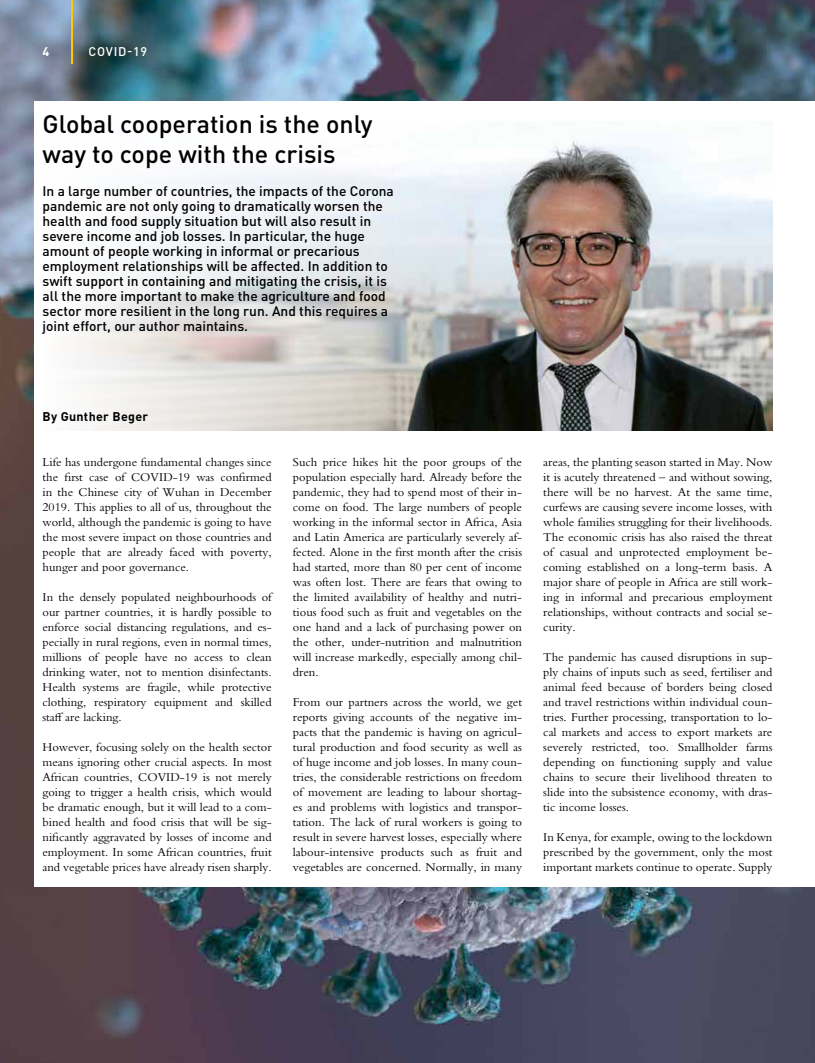
<style>
.page{position:relative;width:815px;height:1063px;background:#fff}
.page>*{position:absolute;margin:0;border:0;box-sizing:border-box;transform-origin:0 0}
.t1{font:500 25px/30px "DIN Pro";color:#000}
.t2{font:500 13.75px/15px "DIN Pro";color:#000}
.t3{font:12.5px/15px "Bembo Std";color:#000;text-align:justify}
.t4{font:700 12.5px "DIN Pro";letter-spacing:.025em;color:#000}
.t5{font:500 12.5px "DIN Pro";letter-spacing:.06em;color:#fff}
.t6{font:700 12.5px "DIN Pro";color:#fff}
</style>
<div class="page">
<img style="left:0;top:0;width:815px;height:1063px">
<hr style="left:71px;top:0;width:2px;height:64px;background:#feca03">
<div style="left:35px;top:101px;width:780px;height:785px;background:#fff"></div>
<img style="left:75px;top:127px;width:697px;height:304px">
<p class="t6" style="left:43px;top:43px;width:8px">4</p>
<p class="t5" style="left:89px;top:43px;width:60px">COVID-19</p>
<h1 class="t1" style="left:43px;top:108px;width:331px">Global cooperation is the only way to cope with the crisis</h1>
<p class="t2" style="left:43px;top:183px;width:353px">In a large number of countries, the impacts of the Corona pandemic are not only going to dramatically worsen the health and food supply situation but will also result in severe income and job losses. In particular, the huge amount of people working in informal or precarious employment relationships will be affected. In addition to swift support in containing and mitigating the crisis, it is all the more important to make the agriculture and food sector more resilient in the long run. And this requires a joint effort, our author maintains.</p>
<p class="t4" style="left:43px;top:408px;width:107px">By Gunther Beger</p>
<p class="t3" style="left:43px;top:455px;width:231px">Life has undergone fundamental changes since the first case of COVID-19 was confirmed in the Chinese city of Wuhan in December 2019. This applies to all of us, throughout the world, although the pandemic is going to have the most severe impact on those countries and people that are already faced with poverty, hunger and poor governance.</p>
<p class="t3" style="left:43px;top:590px;width:231px">In the densely populated neighbourhoods of our partner countries, it is hardly possible to enforce social distancing regulations, and es&shy;pecially in rural regions, even in normal times, millions of people have no access to clean drinking water, not to mention disinfectants.<br>Health systems are fragile, while protective clothing, respiratory equipment and skilled staff are lacking.</p>
<p class="t3" style="left:43px;top:740px;width:231px">However, focusing solely on the health sector means ignoring other crucial aspects. In most African countries, COVID-19 is not merely going to trigger a health crisis, which would be dramatic enough, but it will lead to a com&shy;bined health and food crisis that will be sig&shy;nificantly aggravated by losses of income and employment. In some African countries, fruit and vegetable prices have already risen sharply.</p>
<p class="t3" style="left:293px;top:455px;width:231px">Such price hikes hit the poor groups of the population especially hard. Already before the pandemic, they had to spend most of their in&shy;come on food. The large numbers of people working in the informal sector in Africa, Asia and Latin America are particularly severely af&shy;fected. Alone in the first month after the crisis had started, more than 80 per cent of income was often lost. There are fears that owing to the limited availability of healthy and nutri&shy;tious food such as fruit and vegetables on the one hand and a lack of purchasing power on the other, under-nutrition and malnutrition will increase markedly, especially among chil&shy;dren.</p>
<p class="t3" style="left:293px;top:695px;width:231px">From our partners across the world, we get reports giving accounts of the negative im&shy;pacts that the pandemic is having on agricul&shy;tural production and food security as well as of huge income and job losses. In many coun&shy;tries, the considerable restrictions on freedom of movement are leading to labour shortag&shy;es and problems with logistics and transpor&shy;tation. The lack of rural workers is going to result in severe harvest losses, especially where labour-intensive products such as fruit and vegetables are concerned. Normally, in many</p>
<p class="t3" style="left:543px;top:455px;width:231px">areas, the planting season started in May. Now it is acutely threatened – and without sowing, there will be no harvest. At the same time, curfews are causing severe income losses, with whole families struggling for their livelihoods.<br>The economic crisis has also raised the threat of casual and unprotected employment be&shy;coming established on a long-term basis. A major share of people in Africa are still work&shy;ing in informal and precarious employment relationships, without contracts and social se&shy;curity.</p>
<p class="t3" style="left:543px;top:650px;width:231px">The pandemic has caused disruptions in sup&shy;ply chains of inputs such as seed, fertiliser and animal feed because of borders being closed and travel restrictions within individual coun&shy;tries. Further processing, transportation to lo&shy;cal markets and access to export markets are severely restricted, too. Smallholder farms depending on functioning supply and value chains to secure their livelihood threaten to slide into the subsistence economy, with dras&shy;tic income losses.</p>
<p class="t3" style="left:543px;top:830px;width:231px">In Kenya, for example, owing to the lockdown prescribed by the government, only the most important markets continue to operate. Supply</p>
</div>
